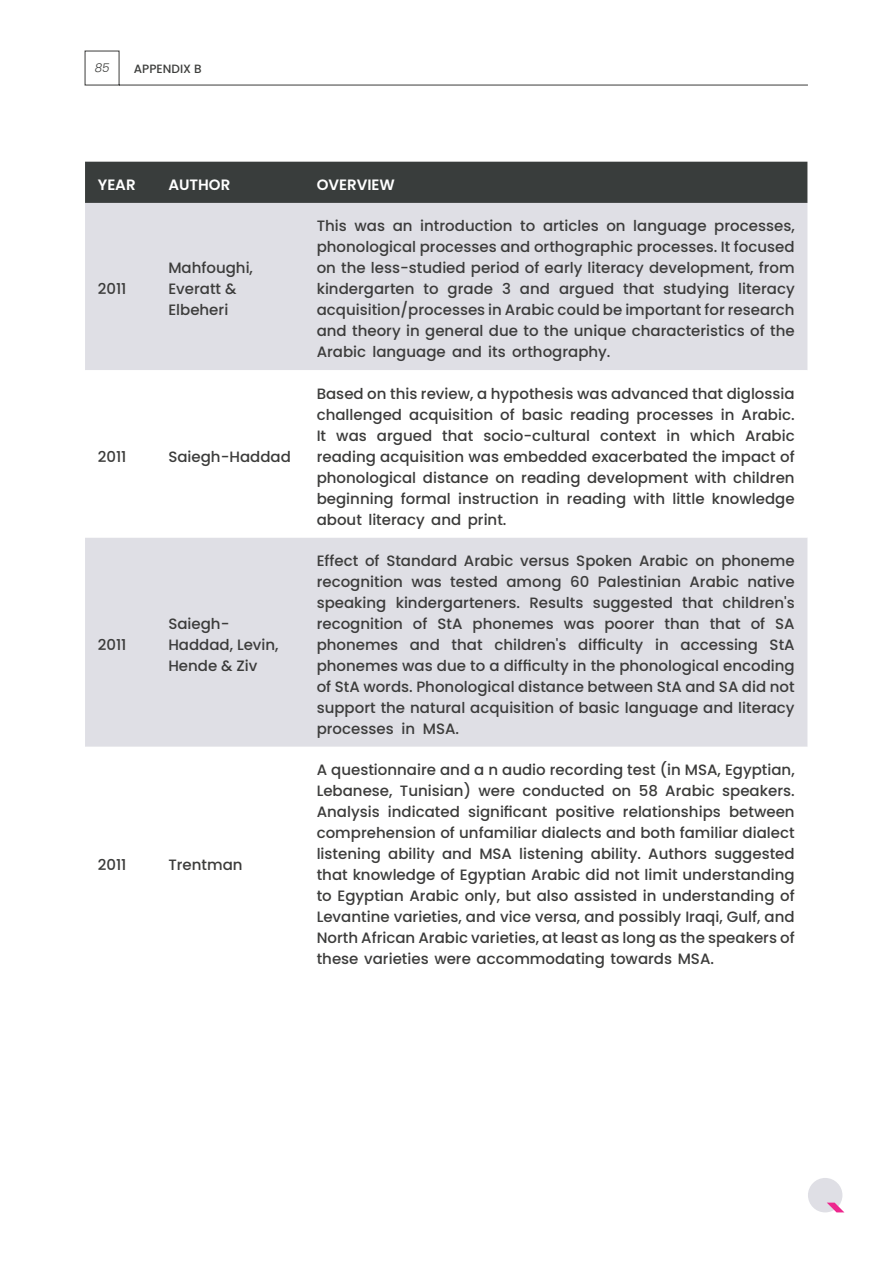
<style>
.page{position:relative;width:893px;height:1263px;background:#fff}
.page>*{position:absolute;margin:0;border:0;box-sizing:border-box;transform-origin:0 0}
.t1{font:500 15px/21px "Poppins";color:#3c3c3b;text-align:justify}
.t2{font:600 15px "Poppins";color:#fff}
.t3{font:500 12px "Poppins";color:#3d3e3c}
.t4{font:italic 300 12px "Poppins";color:#3d3e3c}
</style>
<div class="page">
<svg style="left:84px;top:50px;width:724px;height:36px"></svg>
<div style="left:808px;top:1178px;width:34px;height:34px;background:#dfdfe5;border-radius:50%"></div>
<svg style="left:827px;top:1202px;width:17px;height:10px"></svg>
<div style="left:85px;top:162px;width:722px;height:41px;background:#393d3c"></div>
<div style="left:85px;top:203px;width:722px;height:167px;background:#dfdfe5"></div>
<div style="left:85px;top:538px;width:722px;height:209px;background:#dfdfe5"></div>
<p class="t4" style="left:95px;top:61px;width:16px">85</p>
<p class="t3" style="left:134px;top:61px;width:69px">APPENDIX B</p>
<p class="t2" style="left:98px;top:176px;width:39px">YEAR</p>
<p class="t2" style="left:168px;top:176px;width:63px">AUTHOR</p>
<p class="t2" style="left:317px;top:176px;width:80px">OVERVIEW</p>
<p class="t1" style="left:98px;top:279px;width:30px">2011</p>
<p class="t1" style="left:168px;top:258px;width:86px;text-align:left">Mahfoughi,<br>Everatt &amp;<br>Elbeheri</p>
<p class="t1" style="left:98px;top:446px;width:30px">2011</p>
<p class="t1" style="left:168px;top:446px;width:124px">Saiegh-Haddad</p>
<p class="t1" style="left:98px;top:634px;width:30px">2011</p>
<p class="t1" style="left:168px;top:613px;width:112px;text-align:left">Saiegh-<br>Haddad, Levin,<br>Hende &amp; Ziv</p>
<p class="t1" style="left:98px;top:854px;width:30px">2011</p>
<p class="t1" style="left:168px;top:854px;width:76px">Trentman</p>
<p class="t1" style="left:317px;top:216px;width:479px">This was an introduction to articles on language processes, phonological processes and orthographic processes. It focused on the less-studied period of early literacy development, from kindergarten to grade 3 and argued that studying literacy acquisition/processes in Arabic could be important for research and theory in general due to the unique characteristics of the Arabic language and its orthography.</p>
<p class="t1" style="left:317px;top:383px;width:479px">Based on this review, a hypothesis was advanced that diglossia challenged acquisition of basic reading processes in Arabic.<br>It was argued that socio-cultural context in which Arabic reading acquisition was embedded exacerbated the impact of phonological distance on reading development with children beginning formal instruction in reading with little knowledge about literacy and print.</p>
<p class="t1" style="left:317px;top:550px;width:480px">Effect of Standard Arabic versus Spoken Arabic on phoneme recognition was tested among 60 Palestinian Arabic native speaking kindergarteners. Results suggested that children's recognition of StA phonemes was poorer than that of SA phonemes and that children's difficulty in accessing StA phonemes was due to a difficulty in the phonological encoding of StA words. Phonological distance between StA and SA did not support the natural acquisition of basic language and literacy processes in MSA.</p>
<p class="t1" style="left:317px;top:760px;width:480px">A questionnaire and a n audio recording test (in MSA, Egyptian, Lebanese, Tunisian) were conducted on 58 Arabic speakers.<br>Analysis indicated significant positive relationships between comprehension of unfamiliar dialects and both familiar dialect listening ability and MSA listening ability. Authors suggested that knowledge of Egyptian Arabic did not limit understanding to Egyptian Arabic only, but also assisted in understanding of Levantine varieties, and vice versa, and possibly Iraqi, Gulf, and North African Arabic varieties, at least as long as the speakers of these varieties were accommodating towards MSA.</p>
</div>
